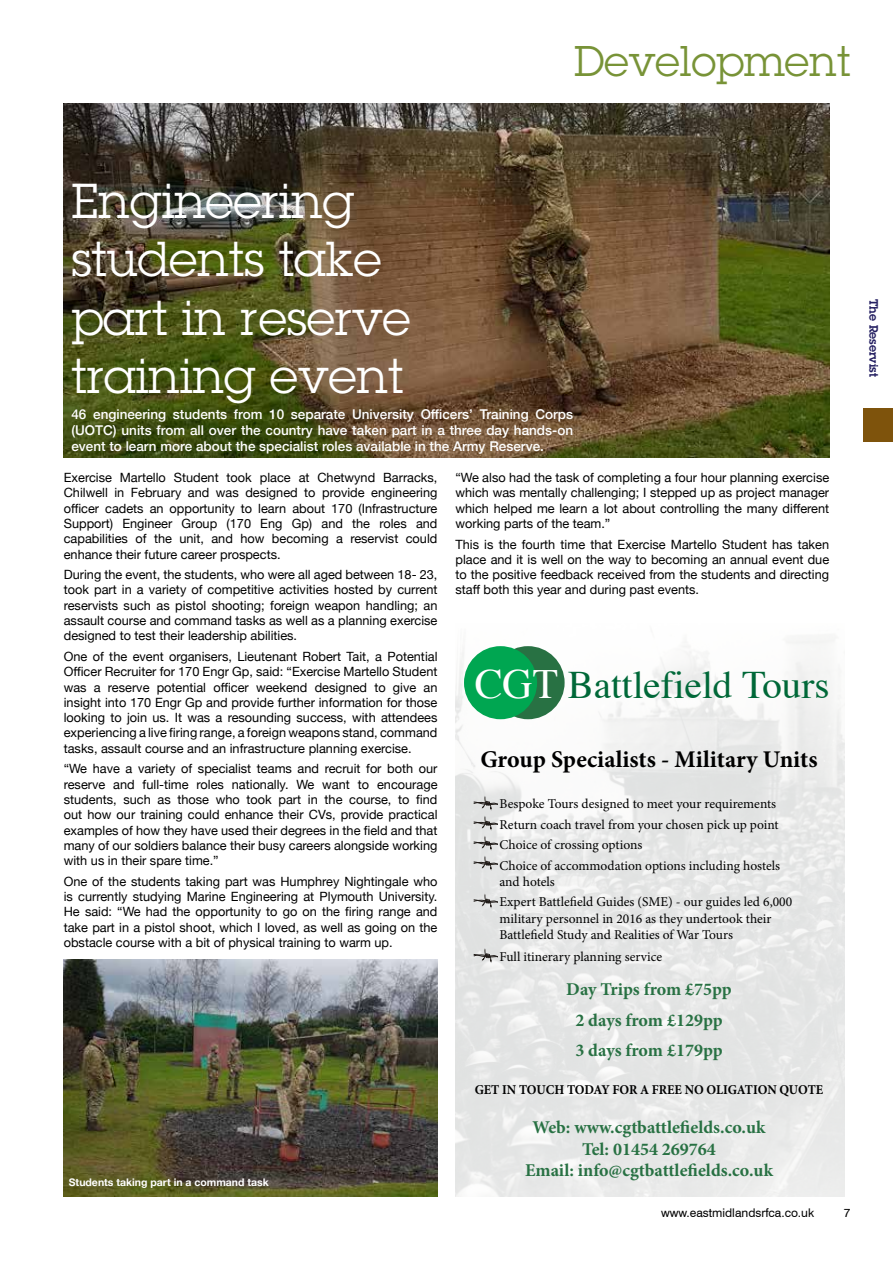
<style>
.page{position:relative;width:893px;height:1263px;background:#fff}
.page>*{position:absolute;margin:0;border:0;box-sizing:border-box;transform-origin:0 0}
.t1{font:48px/58.5px "Lubalin Graph";color:#fff}
.t2{font:42px "Lubalin Graph";color:#789337}
.t3{font:39px "Times";color:#006838}
.t4{font:700 24px "Minion Pro";color:#000}
.t5{font:700 18px/30.2px "Minion Pro";color:#287143;text-align:center}
.t6{font:13.5px/20.4px "Minion Pro";color:#000}
.t7{font:500 13.5px/16.2px "Helvetica Neue";color:#fff;text-align:justify}
.t8{font:700 13.5px "Minion Pro";letter-spacing:-.01em;color:#000;scale:.94 1}
.t9{font:12.75px/15.3px "Helvetica Neue";color:#000;text-align:justify}
.t10{font:12px "Swiss 721 BT";color:#000}
.t11{font:600 12px "Lubalin Graph";color:#241f61}
.t12{font:700 10.5px "Helvetica Neue";color:#fff}
.s1{font-size:41.55px;color:#fff}
</style>
<div class="page">
<div style="left:863px;top:408px;width:30px;height:33px;background:#7e530c"></div>
<img style="left:64px;top:960px;width:373px;height:237px">
<img style="left:456px;top:637px;width:388px;height:560px">
<div style="left:491px;top:646px;width:74px;height:73px;background:#287143;border-radius:50%"></div>
<div style="left:464px;top:646px;width:73px;height:73px;background:#00a651;border-radius:50%"></div>
<svg style="left:473px;top:795px;width:24px;height:76px;background:#c5c5c4"></svg>
<svg style="left:473px;top:893px;width:24px;height:16px"></svg>
<svg style="left:473px;top:948px;width:24px;height:15px"></svg>
<img style="left:64px;top:103px;width:765px;height:354px">
<h2 class="t2" style="left:574px;top:35px;width:278px">Development</h2>
<h1 class="t1" style="left:71px;top:171px;width:341px">Engineering students take part in reserve training event</h1>
<p class="t7" style="left:71px;top:405px;width:503px">46 engineering students from 10 separate University Officers’ Training Corps (UOTC) units from all over the country have taken part in a three day hands-on event to learn more about the specialist roles available in the Army Reserve.</p>
<p class="t9" style="left:64px;top:470px;width:375px">Exercise Martello Student took place at Chetwynd Barracks, Chilwell in February and was designed to provide engineering officer cadets an opportunity to learn about 170 (Infrastructure Support) Engineer Group (170 Eng Gp) and the roles and capabilities of the unit, and how becoming a reservist could enhance their future career prospects.</p>
<p class="t9" style="left:64px;top:568px;width:375px">During the event, the students, who were all aged between 18- 23, took part in a variety of competitive activities hosted by current reservists such as pistol shooting; foreign weapon handling; an assault course and command tasks as well as a planning exercise designed to test their leadership abilities.</p>
<p class="t9" style="left:64px;top:649px;width:375px">One of the event organisers, Lieutenant Robert Tait, a Potential Officer Recruiter for 170 Engr Gp, said: “Exercise Martello Student was a reserve potential officer weekend designed to give an insight into 170 Engr Gp and provide further information for those looking to join us. It was a resounding success, with attendees experiencing a live firing range, a foreign weapons stand, command tasks, assault course and an infrastructure planning exercise.</p>
<p class="t9" style="left:64px;top:762px;width:375px">“We have a variety of specialist teams and recruit for both our reserve and full-time roles nationally. We want to encourage students, such as those who took part in the course, to find out how our training could enhance their CVs, provide practical examples of how they have used their degrees in the field and that many of our soldiers balance their busy careers alongside working with us in their spare time.”</p>
<p class="t9" style="left:64px;top:874px;width:375px">One of the students taking part was Humphrey Nightingale who is currently studying Marine Engineering at Plymouth University.<br>He said: “We had the opportunity to go on the firing range and take part in a pistol shoot, which I loved, as well as going on the obstacle course with a bit of physical training to warm up.</p>
<p class="t12" style="left:69px;top:1174px;width:202px">Students taking part in a command task</p>
<p class="t9" style="left:455px;top:470px;width:375px">“We also had the task of completing a four hour planning exercise which was mentally challenging; I stepped up as project manager which helped me learn a lot about controlling the many different working parts of the team.”</p>
<p class="t9" style="left:455px;top:537px;width:375px">This is the fourth time that Exercise Martello Student has taken place and it is well on the way to becoming an annual event due to the positive feedback received from the students and directing staff both this year and during past events.</p>
<h3 class="t3" style="left:475px;top:648px;width:356px"><span class="s1">CGT</span> Battlefield Tours</h3>
<h3 class="t4" style="left:480px;top:742px;width:339px">Group Specialists - Military Units</h3>
<p class="t6" style="left:499px;top:794px;width:282px">Bespoke Tours designed to meet your requirements Return coach travel from your chosen pick up point Choice of crossing options<br>Choice of accommodation options including hostels</p>
<p class="t6" style="left:499px;top:871px;width:294px">and hotels<br>Expert Battlefield Guides (SME) - our guides led 6,000</p>
<p class="t6" style="left:499px;top:910px;width:274px;line-height:16.2px">military personnel in 2016 as they undertook their<br>Battlefield Study and Realities of War Tours</p>
<p class="t6" style="left:499px;top:947px;width:164px">Full itinerary planning service</p>
<h3 class="t5" style="left:566px;top:974px;width:167px">Day Trips from £75pp<br>2 days from £129pp<br>3 days from £179pp</h3>
<p class="t8" style="left:475px;top:1080px;width:372px">GET IN TOUCH TODAY FOR A FREE NO OLIGATION QUOTE</p>
<h3 class="t5" style="left:525px;top:1116px;width:249px;line-height:21.6px">Web: www.cgtbattlefields.co.uk<br>Tel: 01454 269764<br>Email: info@cgtbattlefields.co.uk</h3>
<p class="t10" style="left:661px;top:1205px;width:155px">www.eastmidlandsrfca.co.uk</p>
<p class="t10" style="left:844px;top:1205px;width:8px">7</p>
<p class="t11" style="left:882px;top:299px;width:79px;rotate:90deg">The Reservist</p>
</div>
